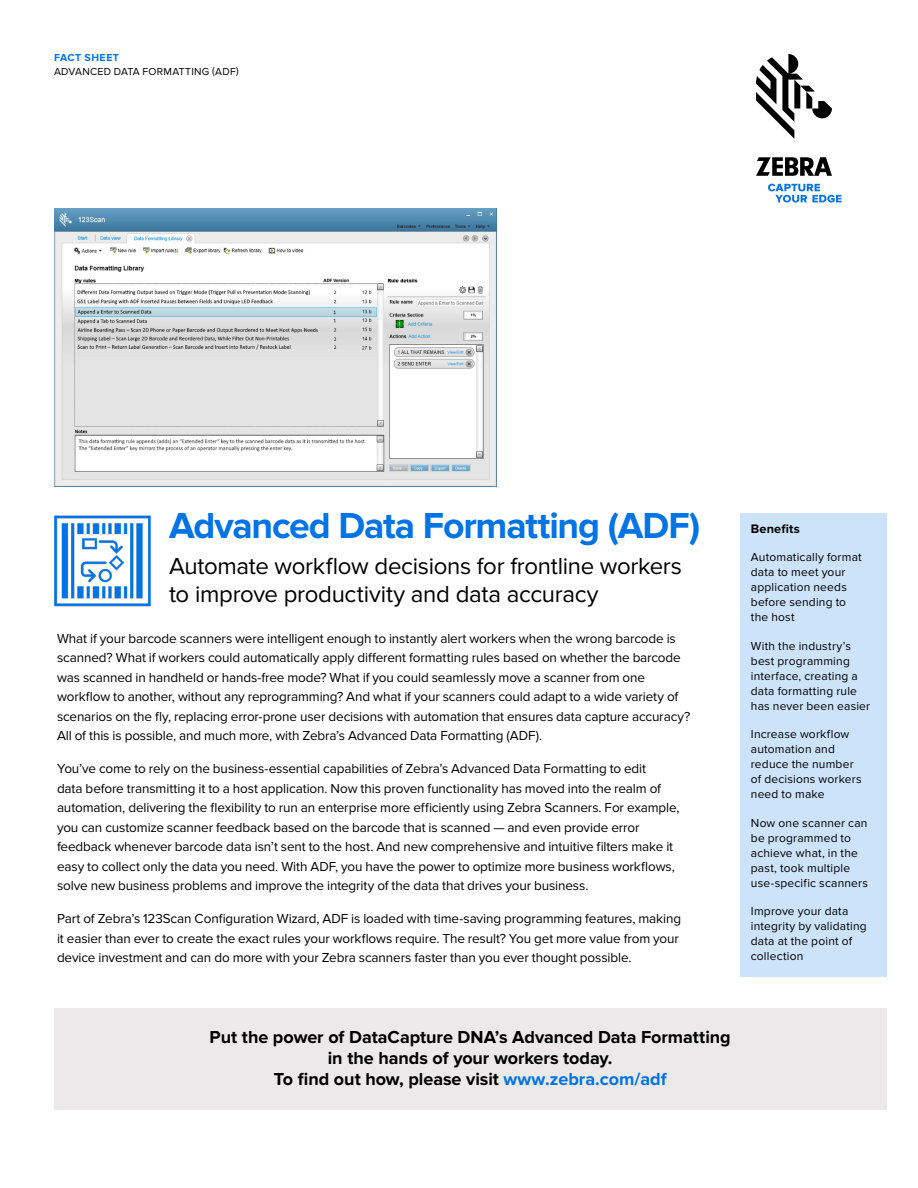
<style>
.page{position:relative;width:918px;height:1188px;background:#fff}
.page>*{position:absolute;margin:0;border:0;box-sizing:border-box;transform-origin:0 0}
.t1{font:700 37.5px "Proxima Nova";letter-spacing:-.03em;color:#0073e7}
.t2{font:24px/28.5px "Proxima Nova";letter-spacing:-.01em;color:#000}
.t3{font:700 18px/21px "Proxima Nova";color:#000;text-align:center}
.t4{font:13.5px/19.5px "Proxima Nova";letter-spacing:-.01em;color:#000}
.t5{font:700 12.75px "Proxima Nova";letter-spacing:.01em;color:#000}
.t6{font:12px/15px "Proxima Nova";letter-spacing:.015em;color:#000}
.t7{font:10.5px "Proxima Nova";letter-spacing:.025em;color:#000}
.t8{font:700 10.5px "Proxima Nova";letter-spacing:.05em;color:#0073e7}
.s1{color:#0073e7}
</style>
<div class="page">
<div style="left:740px;top:513px;width:146px;height:464px;background:#cce3fa"></div>
<img style="left:54px;top:515px;width:97px;height:92px">
<svg style="left:756px;top:54px;width:76px;height:85px"></svg>
<svg style="left:756px;top:157px;width:76px;height:19px"></svg>
<svg style="left:768px;top:184px;width:73px;height:19px"></svg>
<img style="left:54px;top:209px;width:443px;height:277px">
<div style="left:54px;top:1008px;width:832px;height:102px;background:#ebe9e9"></div>
<p class="t8" style="left:54px;top:51px;width:67px">FACT SHEET</p>
<p class="t7" style="left:54px;top:66px;width:186px">ADVANCED DATA FORMATTING (ADF)</p>
<h1 class="t1" style="left:169px;top:504px;width:533px">Advanced Data Formatting (ADF)</h1>
<h2 class="t2" style="left:169px;top:552px;width:514px">Automate workflow decisions for frontline workers to improve productivity and data accuracy</h2>
<p class="t4" style="left:57px;top:629px;width:635px">What if your barcode scanners were intelligent enough to instantly alert workers when the wrong barcode is scanned? What if workers could automatically apply different formatting rules based on whether the barcode was scanned in handheld or hands-free mode? What if you could seamlessly move a scanner from one workflow to another, without any reprogramming? And what if your scanners could adapt to a wide variety of scenarios on the fly, replacing error-prone user decisions with automation that ensures data capture accuracy?<br>All of this is possible, and much more, with Zebra’s Advanced Data Formatting (ADF).</p>
<p class="t4" style="left:57px;top:759px;width:624px">You’ve come to rely on the business-essential capabilities of Zebra’s Advanced Data Formatting to edit<br>data before transmitting it to a host application. Now this proven functionality has moved into the realm of automation, delivering the flexibility to run an enterprise more efficiently using Zebra Scanners. For example, you can customize scanner feedback based on the barcode that is scanned — and even provide error feedback whenever barcode data isn’t sent to the host. And new comprehensive and intuitive filters make it easy to collect only the data you need. With ADF, you have the power to optimize more business workflows, solve new business problems and improve the integrity of the data that drives your business.</p>
<p class="t4" style="left:57px;top:909px;width:626px">Part of Zebra’s 123Scan Configuration Wizard, ADF is loaded with time-saving programming features, making it easier than ever to create the exact rules your workflows require. The result? You get more value from your device investment and can do more with your Zebra scanners faster than you ever thought possible.</p>
<p class="t5" style="left:751px;top:521px;width:51px">Benefits</p>
<p class="t6" style="left:751px;top:550px;width:112px">Automatically format data to meet your application needs before sending to the host</p>
<p class="t6" style="left:751px;top:638px;width:121px">With the industry’s best programming interface, creating a data formatting rule has never been easier</p>
<p class="t6" style="left:751px;top:727px;width:112px">Increase workflow automation and reduce the number of decisions workers need to make</p>
<p class="t6" style="left:751px;top:815px;width:119px">Now one scanner can be programmed to achieve what, in the past, took multiple use-specific scanners</p>
<p class="t6" style="left:751px;top:904px;width:117px">Improve your data integrity by validating data at the point of collection</p>
<h3 class="t3" style="left:210px;top:1027px;width:523px">Put the power of DataCapture DNA’s Advanced Data Formatting in the hands of your workers today.<br>To find out how, please visit <span class="s1">www.zebra.com/adf</span></h3>
</div>
